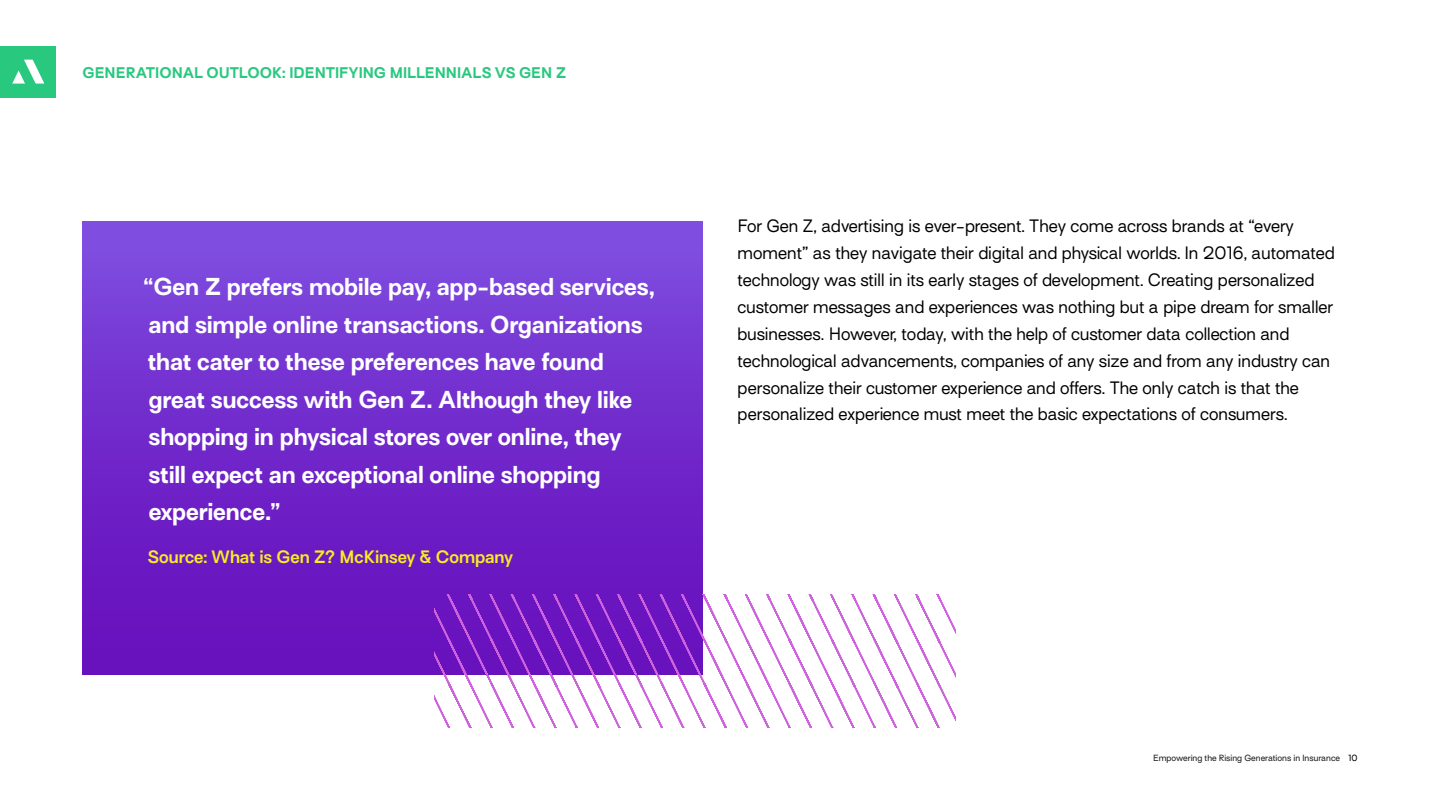
<style>
.page{position:relative;width:1440px;height:810px;background:#fff}
.page>*{position:absolute;margin:0;border:0;box-sizing:border-box;transform-origin:0 0}
.t1{font:700 22.5px/37.5px "Surt";letter-spacing:-.01em;color:#fff}
.t2{font:300 16.5px/27px "Surt";color:#000}
.t3{font:600 16.5px "Surt";letter-spacing:-.005em;color:#f7ec24}
.t4{font:700 14.25px "Surt";color:#29c87f}
.t5{font:8.25px "Surt";color:#231f20}
.s1{color:#000}
</style>
<div class="page">
<div style="left:82px;top:222px;width:621px;height:453px;background:linear-gradient(to bottom,#7e4cdf,#650ab9)"></div>
<div style="left:0;top:46px;width:56px;height:52px;background:#29c87f"></div>
<svg style="left:12px;top:60px;width:32px;height:24px"></svg>
<svg style="left:434px;top:595px;width:521px;height:133px"></svg>
<p class="t4" style="left:82px;top:64px;width:485px">GENERATIONAL OUTLOOK: IDENTIFYING MILLENNIALS VS GEN Z</p>
<p class="t1" style="left:144px;top:271px;width:513px">“Gen Z prefers mobile pay, app-based services, and simple online transactions. Organizations that cater to these preferences have found great success with Gen Z. Although they like shopping in physical stores over online, they still expect an exceptional online shopping experience.”</p>
<p class="t3" style="left:148px;top:546px;width:367px">Source: What is Gen Z? McKinsey &amp; Company</p>
<p class="t2" style="left:738px;top:214px;width:599px">For Gen Z, advertising is ever-present. They come across brands at “every moment” as they navigate their digital and physical worlds. In 2016, automated technology was still in its early stages of development. Creating personalized customer messages and experiences was nothing but a pipe dream for smaller businesses. However, today, with the help of customer data collection and technological advancements, companies of any size and from any industry can personalize their customer experience and offers. The only catch is that the personalized experience must meet the basic expectations of consumers.</p>
<p class="t5" style="left:1153px;top:752px;width:206px">Empowering the Rising Generations in Insurance <span class="s1">10</span></p>
</div>
